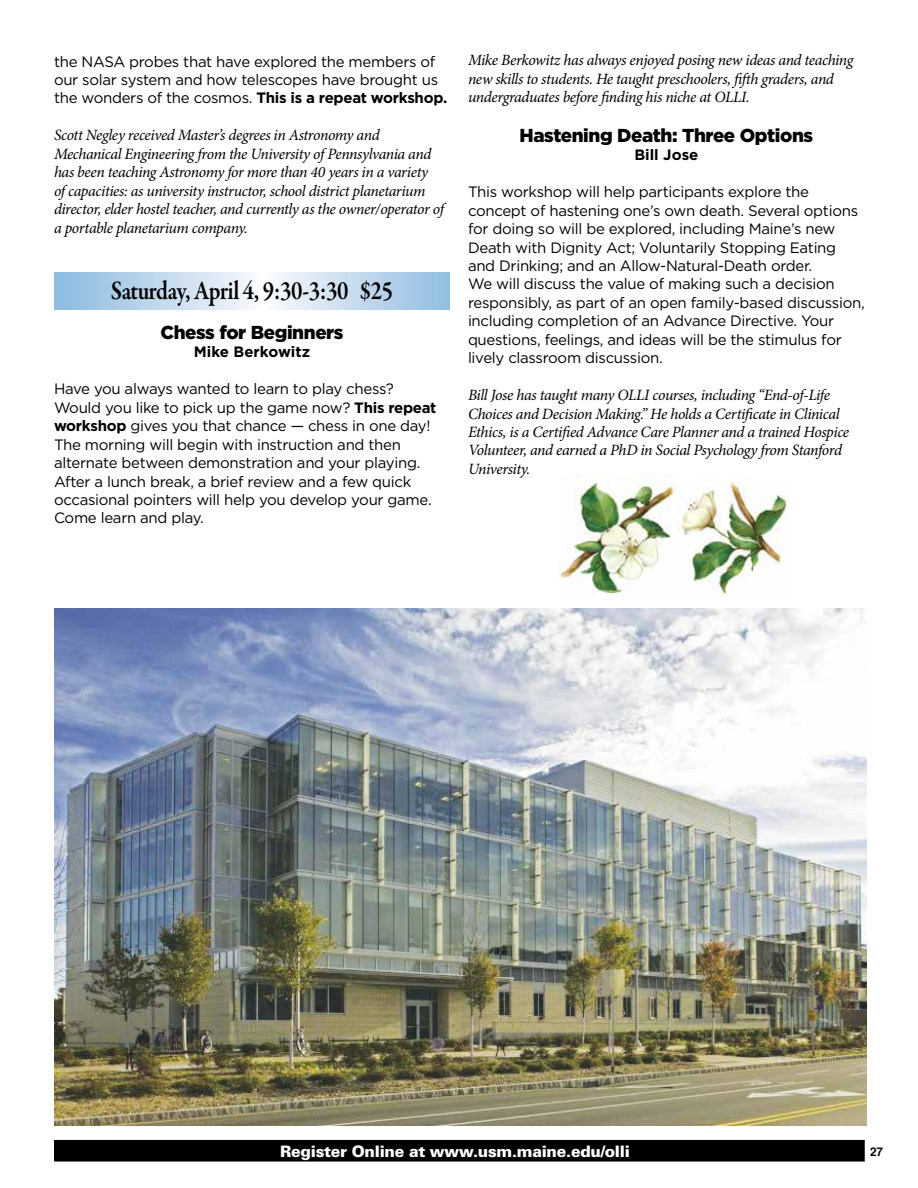
<style>
.page{position:relative;width:918px;height:1188px;background:#fff}
.page>*{position:absolute;margin:0;border:0;box-sizing:border-box;transform-origin:0 0}
.t1{font:600 27px "Garamond Premr Pro";letter-spacing:-.02em;color:#000;scale:.85 1}
.t2{font:900 18.75px "Gotham";letter-spacing:-.02em;color:#000}
.t3{font:italic 15.75px/18.5px "Minion Pro";letter-spacing:-.03em;color:#000}
.t4{font:900 15.75px "Univers";letter-spacing:-.02em;color:#fff}
.t5{font:15px/18.5px "Gotham";letter-spacing:-.02em;color:#000}
.t6{font:700 15px "Gotham";color:#000}
.t7{font:700 12px "Helvetica";color:#000}
.s1{font-weight:700}
</style>
<div class="page">
<div style="left:55px;top:1141px;width:809px;height:20px;background:#000"></div>
<div style="left:54px;top:1140px;width:811px;height:22px;border:2px solid #000"></div>
<svg style="left:54px;top:273px;width:396px;height:37px"></svg>
<div style="left:862px;top:1138px;width:29px;height:27px;background:#fff"></div>
<img style="left:54px;top:608px;width:812px;height:517px">
<img style="left:559px;top:474px;width:119px;height:120px">
<img style="left:678px;top:479px;width:110px;height:115px">
<p class="t5" style="left:54px;top:52px;width:395px">the NASA probes that have explored the members of our solar system and how telescopes have brought us the wonders of the cosmos. <span class="s1">This is a repeat workshop.</span></p>
<p class="t3" style="left:54px;top:126px;width:392px">Scott Negley received Master’s degrees in Astronomy and Mechanical Engineering from the University of Pennsylvania and has been teaching Astronomy for more than 40 years in a variety<br>of capacities: as university instructor, school district planetarium director, elder hostel teacher, and currently as the owner/operator of a portable planetarium company.</p>
<h1 class="t1" style="left:111px;top:275px;width:334px">Saturday, April 4, 9:30-3:30 $25</h1>
<p class="t2" style="left:160px;top:321px;width:185px">Chess for Beginners</p>
<p class="t6" style="left:194px;top:343px;width:118px">Mike Berkowitz</p>
<p class="t5" style="left:54px;top:379px;width:384px">Have you always wanted to learn to play chess?<br>Would you like to pick up the game now? <span class="s1">This repeat workshop</span> gives you that chance — chess in one day!<br>The morning will begin with instruction and then alternate between demonstration and your playing.<br>After a lunch break, a brief review and a few quick occasional pointers will help you develop your game.<br>Come learn and play.</p>
<p class="t3" style="left:468px;top:51px;width:387px">Mike Berkowitz has always enjoyed posing new ideas and teaching new skills to students. He taught preschoolers, fifth graders, and undergraduates before finding his niche at OLLI.</p>
<p class="t2" style="left:520px;top:124px;width:295px">Hastening Death: Three Options</p>
<p class="t6" style="left:634px;top:146px;width:66px">Bill Jose</p>
<p class="t5" style="left:468px;top:182px;width:398px">This workshop will help participants explore the concept of hastening one’s own death. Several options for doing so will be explored, including Maine’s new Death with Dignity Act; Voluntarily Stopping Eating and Drinking; and an Allow-Natural-Death order.<br>We will discuss the value of making such a decision responsibly, as part of an open family-based discussion, including completion of an Advance Directive. Your questions, feelings, and ideas will be the stimulus for lively classroom discussion.</p>
<p class="t3" style="left:468px;top:386px;width:383px">Bill Jose has taught many OLLI courses, including “End-of-Life Choices and Decision Making.” He holds a Certificate in Clinical Ethics, is a Certified Advance Care Planner and a trained Hospice Volunteer, and earned a PhD in Social Psychology from Stanford University.</p>
<p class="t4" style="left:280px;top:1141px;width:351px">Register Online at www.usm.maine.edu/olli</p>
<p class="t7" style="left:870px;top:1142px;width:14px">27</p>
</div>
